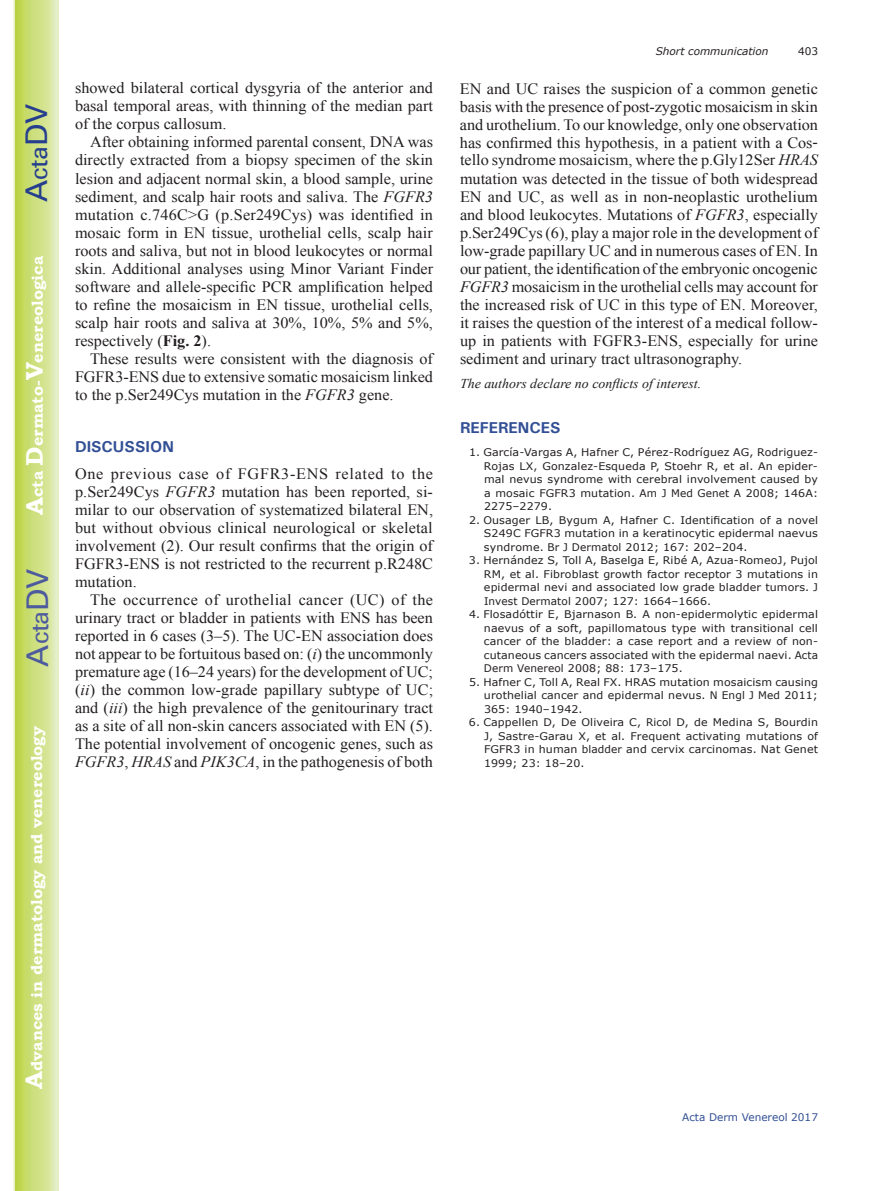
<style>
.page{position:relative;width:893px;height:1191px;background:#fff}
.page>*{position:absolute;margin:0;border:0;box-sizing:border-box;transform-origin:0 0}
.t1{font:30px "Univers";color:#4d5a9e}
.t2{font:30px "Univers";color:#253f8e}
.t3{font:15.75px/18px "Times New Roman";color:#231f20;text-align:justify}
.t4{font:700 15.75px "Bookman Old Style";color:#fff}
.t5{font:700 15.75px "Univers";color:#324f95}
.t6{font:italic 13.5px "Times New Roman";color:#231f20}
.t7{font:10.5px/13.5px "Verdana";letter-spacing:.01em;color:#231f20;text-align:justify;scale:1.05 1}
.t8{font:10.5px "Verdana";color:#324f95}
.t9{font:italic 10.5px "Verdana";color:#231f20}
.t10{font:10.5px "Verdana";letter-spacing:.01em;color:#231f20}
.s1{font-size:24px}
.s2{font-style:italic}
.s3{font-weight:700}
</style>
<div class="page">
<svg style="left:14px;top:0;width:45px;height:1191px;background:#cfe084"></svg>
<h1 class="t2" style="left:19px;top:202px;width:100px;rotate:-90deg">A<span class="s1">cta</span>DV</h1>
<p class="t4" style="left:28px;top:515px;width:260px;rotate:-90deg"><span class="s1">A</span>cta <span class="s1">D</span>ermato-<span class="s1">V</span>enereologica</p>
<h1 class="t1" style="left:20px;top:666px;width:100px;rotate:-90deg">A<span class="s1">cta</span>DV</h1>
<p class="t4" style="left:27px;top:1088px;width:364px;rotate:-90deg"><span class="s1">A</span>dvances in dermatology and venereology</p>
<p class="t3" style="left:75px;top:79px;width:359px">showed bilateral cortical dysgyria of the anterior and basal temporal areas, with thinning of the median part of the corpus callosum.</p>
<p class="t3" style="left:75px;top:133px;width:360px;text-indent:15px">After obtaining informed parental consent, DNA was directly extracted from a biopsy specimen of the skin lesion and adjacent normal skin, a blood sample, urine sediment, and scalp hair roots and saliva. The <span class="s2">FGFR3 </span>mutation c.746C&gt;G (p.Ser249Cys) was identified in mosaic form in EN tissue, urothelial cells, scalp hair roots and saliva, but not in blood leukocytes or normal skin. Additional analyses using Minor Variant Finder software and allele-specific PCR amplification helped to refine the mosaicism in EN tissue, urothelial cells, scalp hair roots and saliva at 30%, 10%, 5% and 5%, respectively (<span class="s3">Fig. 2</span>).</p>
<p class="t3" style="left:75px;top:349px;width:360px;text-indent:15px">These results were consistent with the diagnosis of FGFR3-ENS due to extensive somatic mosaicism linked to the p.Ser249Cys mutation in the <span class="s2">FGFR3</span> gene.</p>
<p class="t5" style="left:75px;top:436px;width:100px">DISCUSSION</p>
<p class="t3" style="left:75px;top:464px;width:360px">One previous case of FGFR3-ENS related to the p.Ser249Cys <span class="s2">FGFR3</span> mutation has been reported, si&shy;milar to our observation of systematized bilateral EN, but without obvious clinical neurological or skeletal involvement (2). Our result confirms that the origin of FGFR3-ENS is not restricted to the recurrent p.R248C mutation.</p>
<p class="t3" style="left:75px;top:590px;width:360px;text-indent:15px">The occurrence of urothelial cancer (UC) of the urinary tract or bladder in patients with ENS has been reported in 6 cases (3–5). The UC-EN association does not appear to be fortuitous based on: (<span class="s2">i</span>) the uncommonly premature age (16–24 years) for the development of UC; (<span class="s2">ii</span>) the common low-grade papillary subtype of UC; and (<span class="s2">iii</span>) the high prevalence of the genitourinary tract as a site of all non-skin cancers associated with EN (5).<br>The potential involvement of oncogenic genes, such as <span class="s2">FGFR3</span>, <span class="s2">HRAS</span> and <span class="s2">PIK3CA</span>, in the pathogenesis of both</p>
<p class="t9" style="left:656px;top:44px;width:114px">Short communication</p>
<p class="t10" style="left:798px;top:44px;width:22px">403</p>
<p class="t3" style="left:460px;top:79px;width:360px">EN and UC raises the suspicion of a common genetic basis with the presence of post-zygotic mosaicism in skin and urothelium. To our knowledge, only one observation has confirmed this hypothesis, in a patient with a Cos&shy;tello syndrome mosaicism, where the p.Gly12Ser <span class="s2">HRAS </span>mutation was detected in the tissue of both widespread EN and UC, as well as in non-neoplastic urothelium and blood leukocytes. Mutations of <span class="s2">FGFR3</span>, especially p.Ser249Cys (6), play a major role in the development of low-grade papillary UC and in numerous cases of EN. In our patient, the identification of the embryonic oncogenic <span class="s2">FGFR3</span> mosaicism in the urothelial cells may account for the increased risk of UC in this type of EN. Moreover, it raises the question of the interest of a medical follow&shy;up in patients with FGFR3-ENS, especially for urine sediment and urinary tract ultrasonography.</p>
<p class="t6" style="left:460px;top:374px;width:243px">The authors declare no conflicts of interest.</p>
<p class="t5" style="left:460px;top:418px;width:102px">REFERENCES</p>
<p class="t7" style="left:484px;top:445px;width:320px;text-indent:-15px">1. García-Vargas A, Hafner C, Pérez-Rodríguez AG, Rodriguez-Rojas LX, Gonzalez-Esqueda P, Stoehr R, et al. An epider&shy;mal nevus syndrome with cerebral involvement caused by a mosaic FGFR3 mutation. Am J Med Genet A 2008; 146A:<br>2275–2279.</p>
<p class="t7" style="left:484px;top:513px;width:320px;text-indent:-15px">2. Ousager LB, Bygum A, Hafner C. Identification of a novel S249C FGFR3 mutation in a keratinocytic epidermal naevus syndrome. Br J Dermatol 2012; 167: 202–204.</p>
<p class="t7" style="left:484px;top:553px;width:320px;text-indent:-15px">3. Hernández S, Toll A, Baselga E, Ribé A, Azua-RomeoJ, Pujol RM, et al. Fibroblast growth factor receptor 3 mutations in epidermal nevi and associated low grade bladder tumors. J Invest Dermatol 2007; 127: 1664–1666.</p>
<p class="t7" style="left:484px;top:607px;width:320px;text-indent:-15px">4. Flosadóttir E, Bjarnason B. A non-epidermolytic epidermal naevus of a soft, papillomatous type with transitional cell cancer of the bladder: a case report and a review of non&shy;cutaneous cancers associated with the epidermal naevi. Acta Derm Venereol 2008; 88: 173–175.</p>
<p class="t7" style="left:484px;top:675px;width:320px;text-indent:-15px">5. Hafner C, Toll A, Real FX. HRAS mutation mosaicism causing urothelial cancer and epidermal nevus. N Engl J Med 2011; 365: 1940–1942.</p>
<p class="t7" style="left:484px;top:715px;width:320px;text-indent:-15px">6. Cappellen D, De Oliveira C, Ricol D, de Medina S, Bourdin J, Sastre-Garau X, et al. Frequent activating mutations of FGFR3 in human bladder and cervix carcinomas. Nat Genet 1999; 23: 18–20.</p>
<p class="t8" style="left:682px;top:1109px;width:137px">Acta Derm Venereol 2017</p>
</div>
